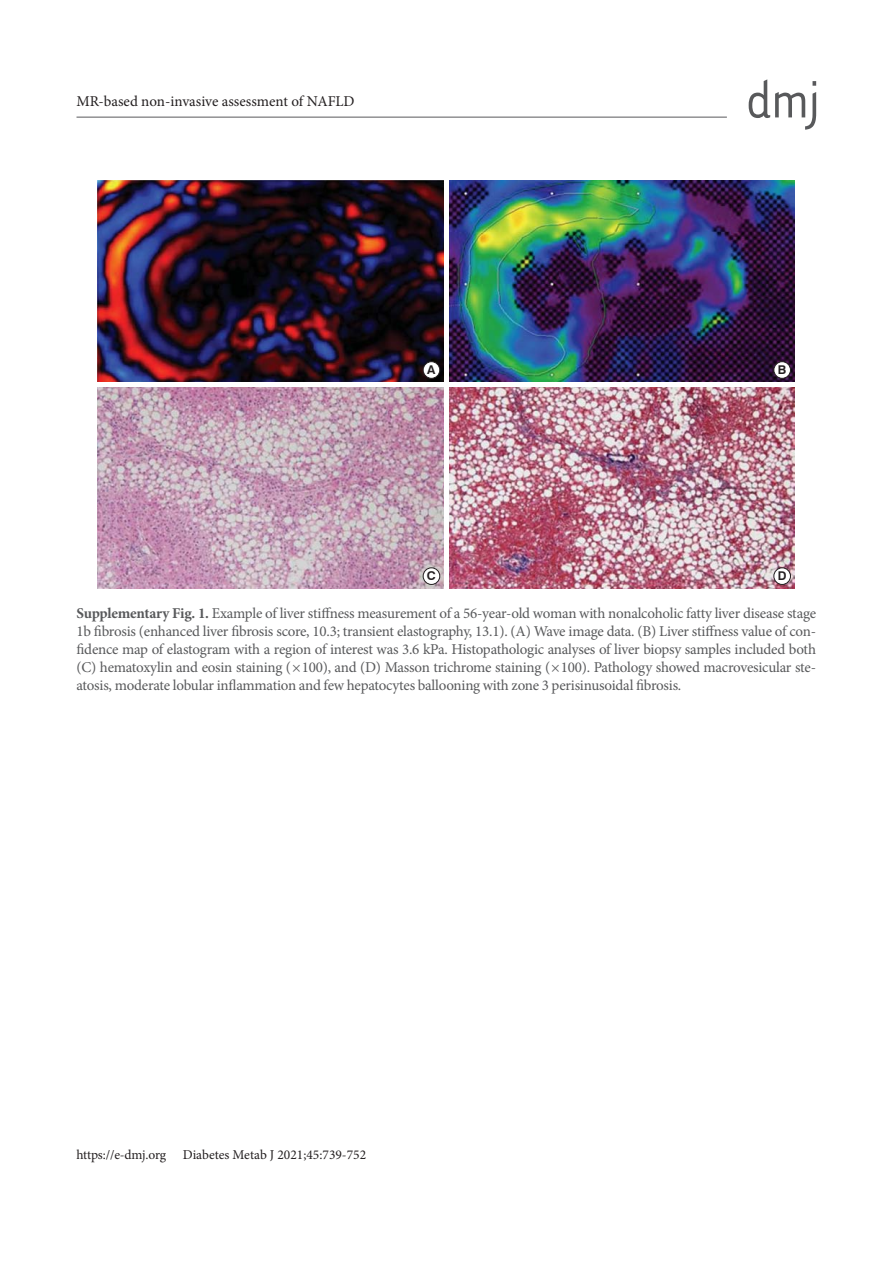
<style>
.page{position:relative;width:893px;height:1263px;background:#fff}
.page>*{position:absolute;margin:0;border:0;box-sizing:border-box;transform-origin:0 0}
.t1{font:15px/18px "Minion Pro";letter-spacing:-.015em;color:#58595b;text-align:justify}
.t2{font:15px "Minion Pro";color:#231f20}
.t3{font:13.5px "Minion Pro";color:#231f20}
.t4{font:700 12px "Swiss 721 BT";color:#231f20}
.s1{font-weight:700}
</style>
<div class="page">
<hr style="left:77px;top:117px;width:650px;height:1px;background:#58595b">
<svg style="left:749px;top:79px;width:67px;height:51px"></svg>
<img style="left:98px;top:181px;width:697px;height:408px">
<hr style="left:96px;top:383px;width:701px;height:4px;background:#fff">
<hr style="left:444px;top:179px;width:4px;height:412px;background:#fff">
<div style="left:423px;top:362px;width:17px;height:16px;background:#fff;border-radius:50%"></div>
<div style="left:423px;top:362px;width:17px;height:17px;border:1px solid #231f20;border-radius:50%"></div>
<div style="left:423px;top:568px;width:17px;height:16px;background:#fff;border-radius:50%"></div>
<div style="left:423px;top:568px;width:17px;height:17px;border:1px solid #231f20;border-radius:50%"></div>
<div style="left:774px;top:362px;width:16px;height:16px;background:#fff;border-radius:50%"></div>
<div style="left:774px;top:362px;width:17px;height:17px;border:1px solid #231f20;border-radius:50%"></div>
<div style="left:774px;top:568px;width:16px;height:16px;background:#fff;border-radius:50%"></div>
<div style="left:774px;top:568px;width:17px;height:17px;border:1px solid #231f20;border-radius:50%"></div>
<p class="t2" style="left:77px;top:95px;width:280px">MR-based non-invasive assessment of NAFLD</p>
<p class="t4" style="left:427px;top:363px;width:10px">A</p>
<p class="t4" style="left:778px;top:363px;width:10px">B</p>
<p class="t4" style="left:427px;top:569px;width:10px">C</p>
<p class="t4" style="left:778px;top:569px;width:10px">D</p>
<p class="t1" style="left:77px;top:606px;width:741px"><span class="s1">Supplementary Fig. 1.</span> Example of liver stiffness measurement of a 56-year-old woman with nonalcoholic fatty liver disease stage 1b fibrosis (enhanced liver fibrosis score, 10.3; transient elastography, 13.1). (A) Wave image data. (B) Liver stiffness value of con&shy;fidence map of elastogram with a region of interest was 3.6 kPa. Histopathologic analyses of liver biopsy samples included both (C) hematoxylin and eosin staining (×100), and (D) Masson trichrome staining (×100). Pathology showed macrovesicular ste&shy;atosis, moderate lobular inflammation and few hepatocytes ballooning with zone 3 perisinusoidal fibrosis.</p>
<p class="t3" style="left:77px;top:1150px;width:291px">https://e-dmj.org Diabetes Metab J 2021;45:739-752</p>
</div>
